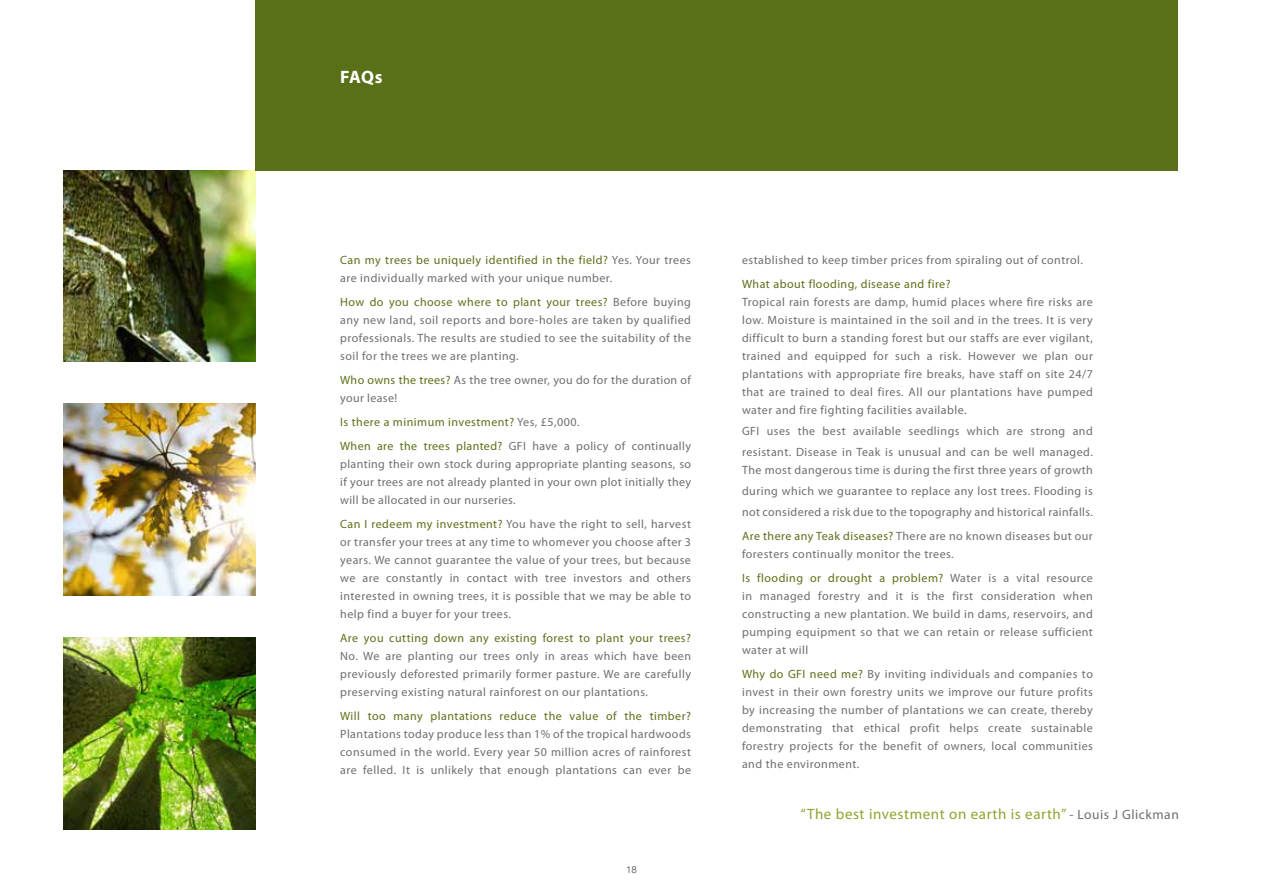
<style>
.page{position:relative;width:1263px;height:893px;background:#fff}
.page>*{position:absolute;margin:0;border:0;box-sizing:border-box;transform-origin:0 0}
.t1{font:700 18px "Myriad Pro";color:#fff}
.t2{font:15px "Myriad Pro";letter-spacing:.04em;color:#8ba52d}
.t3{font:12px/18px "Myriad Pro";letter-spacing:.04em;color:#6d6e71;text-align:justify}
.t4{font:12px/24px "Myriad Pro";letter-spacing:.04em;color:#5a7018}
.t5{font:9.75px "Helvetica Neue";color:#6d6e71}
.s1{color:#5a7018}
.s2{color:#6d6e71}
.s3{font-size:13.5px;color:#6d6e71}
</style>
<div class="page">
<img style="left:64px;top:170px;width:191px;height:191px">
<img style="left:64px;top:404px;width:191px;height:191px">
<img style="left:64px;top:638px;width:191px;height:191px">
<div style="left:255px;top:0;width:923px;height:170px;background:#5a7018"></div>
<h1 class="t1" style="left:340px;top:65px;width:44px">FAQs</h1>
<p class="t3" style="left:340px;top:251px;width:352px"><span class="s1">Can my trees be uniquely identified in the field?</span> Yes. Your trees are individually marked with your unique number.</p>
<p class="t3" style="left:340px;top:293px;width:352px"><span class="s1">How do you choose where to plant your trees?</span> Before buying any new land, soil reports and bore-holes are taken by qualified professionals. The results are studied to see the suitability of the soil for the trees we are planting.</p>
<p class="t3" style="left:340px;top:371px;width:352px"><span class="s1">Who owns the trees?</span> As the tree owner, you do for the duration of your lease!</p>
<p class="t4" style="left:340px;top:410px;width:352px">Is there a minimum investment? <span class="s2">Yes, £5,000.<br></span>When are the trees planted? <span class="s2">GFI have a policy of continually</span></p>
<p class="t3" style="left:340px;top:455px;width:352px">planting their own stock during appropriate planting seasons, so if your trees are not already planted in your own plot initially they will be allocated in our nurseries.</p>
<p class="t3" style="left:340px;top:515px;width:352px"><span class="s1">Can I redeem my investment?</span> You have the right to sell, harvest or transfer your trees at any time to whomever you choose after 3 years. We cannot guarantee the value of your trees, but because we are constantly in contact with tree investors and others interested in owning trees, it is possible that we may be able to help find a buyer for your trees.</p>
<p class="t4" style="left:340px;top:626px;width:352px">Are you cutting down any existing forest to plant your trees?</p>
<p class="t3" style="left:340px;top:647px;width:352px">No. We are planting our trees only in areas which have been previously deforested primarily former pasture. We are carefully preserving existing natural rainforest on our plantations.</p>
<p class="t4" style="left:340px;top:704px;width:352px">Will too many plantations reduce the value of the timber?</p>
<p class="t3" style="left:340px;top:725px;width:352px">Plantations today produce less than 1% of the tropical hardwoods consumed in the world. Every year 50 million acres of rainforest are felled. It is unlikely that enough plantations can ever be</p>
<p class="t5" style="left:626px;top:863px;width:12px">18</p>
<p class="t3" style="left:742px;top:251px;width:342px">established to keep timber prices from spiraling out of control.</p>
<p class="t4" style="left:742px;top:272px;width:210px">What about flooding, disease and fire?</p>
<p class="t3" style="left:742px;top:293px;width:352px">Tropical rain forests are damp, humid places where fire risks are low. Moisture is maintained in the soil and in the trees. It is very difficult to burn a standing forest but our staffs are ever vigilant, trained and equipped for such a risk. However we plan our plantations with appropriate fire breaks, have staff on site 24/7 that are trained to deal fires. All our plantations have pumped water and fire fighting facilities available.</p>
<p class="t3" style="left:742px;top:420px;width:352px;line-height:21px">GFI uses the best available seedlings which are strong and resistant. Disease in Teak is unusual and can be well managed.</p>
<p class="t3" style="left:742px;top:459px;width:352px;line-height:21px">The most dangerous time is during the first three years of growth during which we guarantee to replace any lost trees. Flooding is not considered a risk due to the topography and historical rainfalls.</p>
<p class="t3" style="left:742px;top:527px;width:352px"><span class="s1">Are there any Teak diseases?</span> There are no known diseases but our foresters continually monitor the trees.</p>
<p class="t3" style="left:742px;top:569px;width:352px"><span class="s1">Is flooding or drought a problem?</span> Water is a vital resource in managed forestry and it is the first consideration when constructing a new plantation. We build in dams, reservoirs, and pumping equipment so that we can retain or release sufficient water at will</p>
<p class="t3" style="left:742px;top:665px;width:352px"><span class="s1">Why do GFI need me?</span> By inviting individuals and companies to invest in their own forestry units we improve our future profits by increasing the number of plantations we can create, thereby demonstrating that ethical profit helps create sustainable forestry projects for the benefit of owners, local communities and the environment.</p>
<p class="t2" style="left:800px;top:805px;width:380px">“The best investment on earth is earth” <span class="s3">- Louis J Glickman</span></p>
</div>
